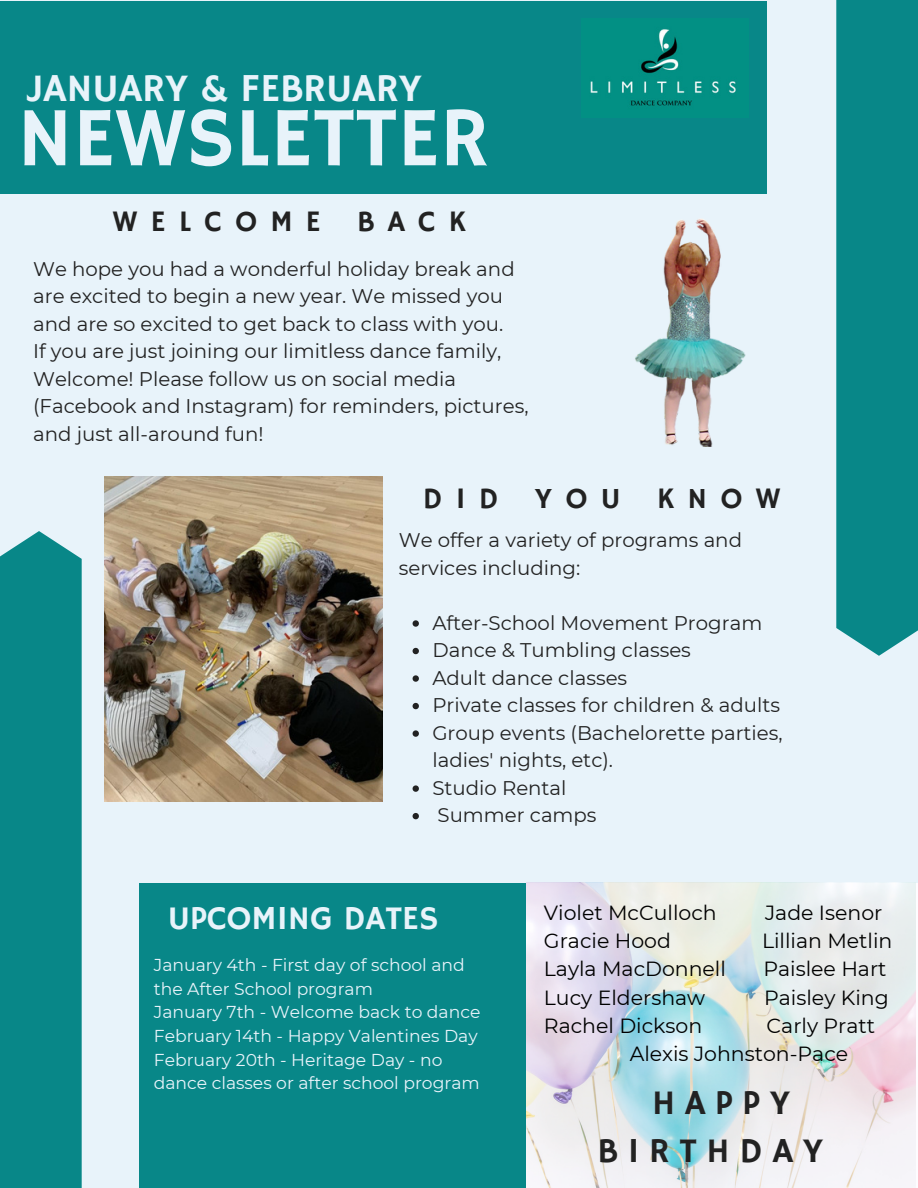
<style>
.page{position:relative;width:918px;height:1188px;background:#e8f3fa}
.page>*{position:absolute;margin:0;border:0;box-sizing:border-box;transform-origin:0 0}
.t1{font:84.6px "Hammersmith One";color:#e8f3fa}
.t2{font:39.45px "Hammersmith One";color:#e8f3fa}
.t3{font:34.95px/48.3px "Hammersmith One";letter-spacing:.28em;color:#222}
.t4{font:33.45px "Hammersmith One";color:#e8f3fa}
.t5{font:29.7px "Hammersmith One";letter-spacing:.445em;color:#222}
.t6{font:20.4px/28.2px "Montserrat";color:#000}
.t7{font:19.8px/27.5px "Montserrat";color:#222}
.t8{font:17.25px/23.7px "Montserrat";color:#e8f3fa}
</style>
<div class="page">
<img style="left:105px;top:477px;width:277px;height:325px">
<div style="left:0;top:1px;width:767px;height:193px;background:#088788"></div>
<div style="left:0;top:531px;width:82px;height:657px;background:#088788"></div>
<div style="left:836px;top:0;width:82px;height:656px;background:#088788"></div>
<div style="left:139px;top:883px;width:774px;height:305px;background:#088788"></div>
<img style="left:590px;top:29px;width:146px;height:80px">
<img style="left:526px;top:883px;width:390px;height:305px">
<img style="left:635px;top:175px;width:222px;height:271px">
<svg style="left:413px;top:620px;width:6px;height:7px"></svg>
<svg style="left:413px;top:648px;width:6px;height:6px"></svg>
<svg style="left:413px;top:675px;width:6px;height:7px"></svg>
<svg style="left:413px;top:703px;width:6px;height:6px"></svg>
<svg style="left:413px;top:730px;width:6px;height:7px"></svg>
<svg style="left:413px;top:785px;width:6px;height:7px"></svg>
<svg style="left:413px;top:813px;width:6px;height:6px"></svg>
<h2 class="t2" style="left:27px;top:66px;width:396px">JANUARY &amp; FEBRUARY</h2>
<h1 class="t1" style="left:17px;top:89px;width:474px">NEWSLETTER</h1>
<h3 class="t5" style="left:113px;top:205px;width:354px">WELCOME BACK</h3>
<p class="t7" style="left:33px;top:255px;width:497px">We hope you had a wonderful holiday break and are excited to begin a new year. We missed you and are so excited to get back to class with you.<br>If you are just joining our limitless dance family, Welcome! Please follow us on social media (Facebook and Instagram) for reminders, pictures, and just all-around fun!</p>
<h3 class="t5" style="left:423px;top:481px;width:359px">DID YOU KNOW</h3>
<p class="t7" style="left:399px;top:526px;width:345px">We offer a variety of programs and services including:</p>
<p class="t7" style="left:432px;top:609px;width:352px">After-School Movement Program<br>Dance &amp; Tumbling classes<br>Adult dance classes<br>Private classes for children &amp; adults<br>Group events (Bachelorette parties, ladies' nights, etc).<br>Studio Rental<br>Summer camps</p>
<h3 class="t4" style="left:168px;top:899px;width:272px">UPCOMING DATES</h3>
<p class="t8" style="left:154px;top:953px;width:328px">January 4th - First day of school and the After School program<br>January 7th - Welcome back to dance February 14th - Happy Valentines Day February 20th - Heritage Day - no dance classes or after school program</p>
<p class="t6" style="left:544px;top:899px;width:174px">Violet McCulloch</p>
<p class="t6" style="left:765px;top:899px;width:119px">Jade Isenor</p>
<p class="t6" style="left:544px;top:927px;width:129px">Gracie Hood</p>
<p class="t6" style="left:762px;top:927px;width:132px">Lillian Metlin</p>
<p class="t6" style="left:544px;top:955px;width:184px">Layla MacDonnell</p>
<p class="t6" style="left:764px;top:955px;width:125px">Paislee Hart</p>
<p class="t6" style="left:544px;top:983px;width:163px">Lucy Eldershaw</p>
<p class="t6" style="left:764px;top:983px;width:126px">Paisley King</p>
<p class="t6" style="left:544px;top:1011px;width:160px">Rachel Dickson</p>
<p class="t6" style="left:630px;top:1011px;width:247px;text-indent:137px">Carly Pratt<br>Alexis Johnston-Pace</p>
<h3 class="t3" style="left:598px;top:1080px;width:227px;text-indent:54px">HAPPY<br>BIRTHDAY</h3>
</div>
